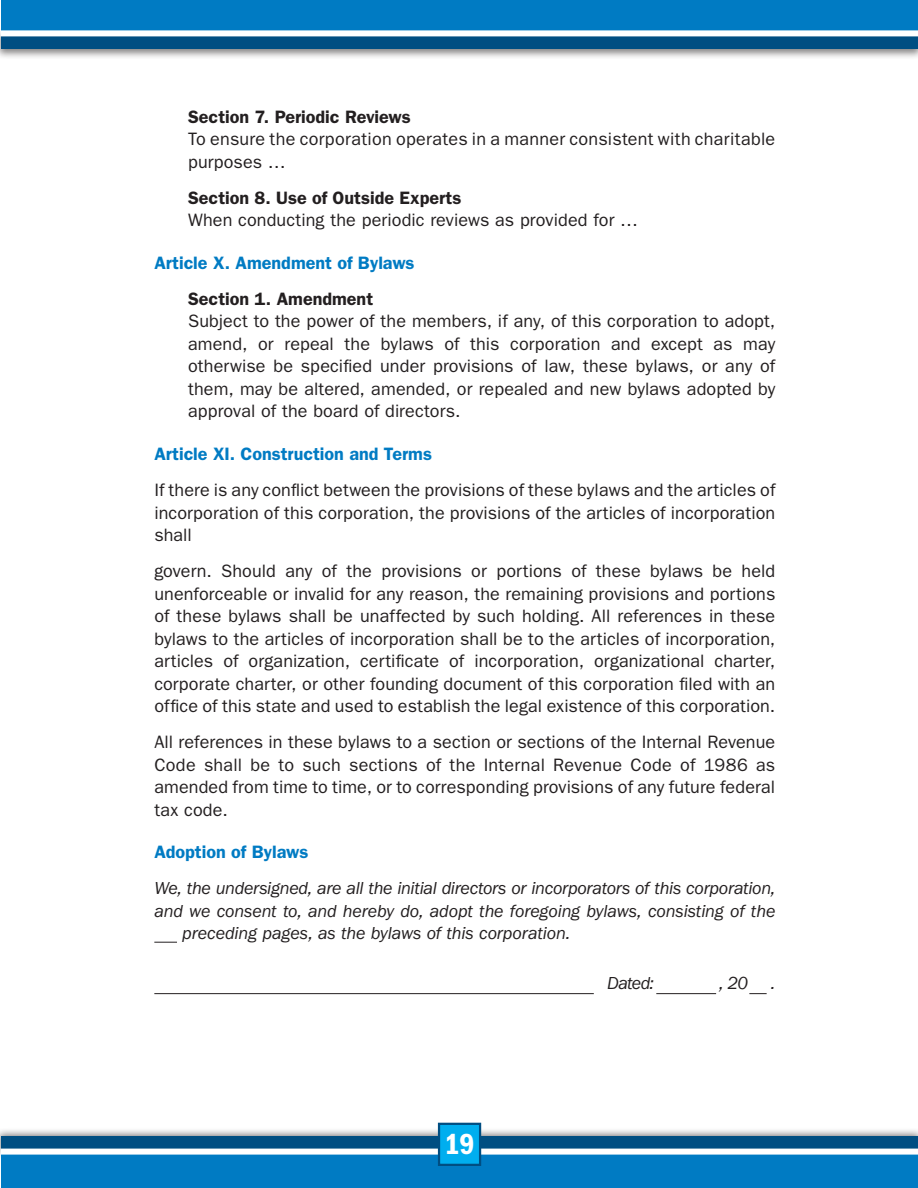
<style>
.page{position:relative;width:918px;height:1188px;background:#fff}
.page>*{position:absolute;margin:0;border:0;box-sizing:border-box;transform-origin:0 0}
.cm-BODY{font:30px "ITC Franklin Gothic Std Dm Cd";color:#fff}
.cm-BODY-2{font:18px/22.5px "ITC Franklin Gothic Std";letter-spacing:.01em;color:#231f20;text-align:justify}
.cm-BODY-3{font:italic 18px "ITC Franklin Gothic Std";letter-spacing:-.01em;color:#231f20}
.cm-BODY-4{font:600 18px "ITC Franklin Gothic Std";color:#007bc3}
.cm-BODY-5{font:600 18px "ITC Franklin Gothic Std";color:#231f20}
</style>
<div class="page">
<div style="left:0;top:27px;width:918px;height:33px;background:#231f20;opacity:.55"></div>
<div style="left:1px;top:30px;width:917px;height:18px;background:#004e82"></div>
<div style="left:1px;top:0;width:917px;height:33px;background:#007bc3"></div>
<div style="left:1px;top:30px;width:917px;height:6px;background:#fff"></div>
<div style="left:0;top:1128px;width:918px;height:32px;background:#231f20;opacity:.55"></div>
<div style="left:1px;top:1137px;width:917px;height:18px;background:#004e82"></div>
<div style="left:1px;top:1152px;width:917px;height:36px;background:#007bc3"></div>
<div style="left:1px;top:1149px;width:917px;height:6px;background:#fff"></div>
<div style="left:438px;top:1123px;width:43px;height:43px;background:#00aeef;border:2px solid #004e82"></div>
<svg style="left:154px;top:942px;width:23px;height:1px"></svg>
<hr style="left:656px;top:993px;width:60px;height:1px;background:#231f20">
<svg style="left:749px;top:993px;width:18px;height:1px"></svg>
<hr style="left:154px;top:993px;width:440px;height:1px;background:#231f20">
<p class="cm-BODY-5" style="left:188px;top:106px;width:224px">Section 7. Periodic Reviews</p>
<p class="cm-BODY-2" style="left:188px;top:128px;width:589px">To ensure the corporation operates in a manner consistent with charitable purposes …</p>
<p class="cm-BODY-5" style="left:188px;top:187px;width:275px">Section 8. Use of Outside Experts</p>
<p class="cm-BODY-2" style="left:188px;top:209px;width:452px">When conducting the periodic reviews as provided for …</p>
<p class="cm-BODY-4" style="left:154px;top:252px;width:262px">Article X. Amendment of Bylaws</p>
<p class="cm-BODY-5" style="left:188px;top:288px;width:187px">Section 1. Amendment</p>
<p class="cm-BODY-2" style="left:188px;top:310px;width:589px">Subject to the power of the members, if any, of this corporation to adopt, amend, or repeal the bylaws of this corporation and except as may otherwise be specified under provisions of law, these bylaws, or any of them, may be altered, amended, or repealed and new bylaws adopted by approval of the board of directors.</p>
<p class="cm-BODY-4" style="left:154px;top:443px;width:279px">Article XI. Construction and Terms</p>
<p class="cm-BODY-2" style="left:154px;top:479px;width:623px">If there is any conflict between the provisions of these bylaws and the articles of incorporation of this corporation, the provisions of the articles of incorporation shall</p>
<p class="cm-BODY-2" style="left:154px;top:560px;width:623px">govern. Should any of the provisions or portions of these bylaws be held unenforceable or invalid for any reason, the remaining provisions and portions of these bylaws shall be unaffected by such holding. All references in these bylaws to the articles of incorporation shall be to the articles of incorporation, articles of organization, certificate of incorporation, organizational charter, corporate charter, or other founding document of this corporation filed with an office of this state and used to establish the legal existence of this corporation.</p>
<p class="cm-BODY-2" style="left:154px;top:731px;width:623px">All references in these bylaws to a section or sections of the Internal Revenue Code shall be to such sections of the Internal Revenue Code of 1986 as amended from time to time, or to corresponding provisions of any future federal tax code.</p>
<p class="cm-BODY-4" style="left:154px;top:842px;width:156px">Adoption of Bylaws</p>
<p class="cm-BODY-3" style="left:154px;top:878px;width:623px">We, the undersigned, are all the initial directors or incorporators of this corporation,</p>
<p class="cm-BODY-3" style="left:154px;top:901px;width:623px">and we consent to, and hereby do, adopt the foregoing bylaws, consisting of the</p>
<p class="cm-BODY-3" style="left:182px;top:923px;width:389px">preceding pages, as the bylaws of this corporation.</p>
<p class="cm-BODY-3" style="left:607px;top:973px;width:48px">Dated:</p>
<p class="cm-BODY-3" style="left:719px;top:973px;width:30px">, 20</p>
<p class="cm-BODY-3" style="left:771px;top:973px;width:6px">.</p>
<p class="cm-BODY" style="left:445px;top:1127px;width:32px">19</p>
</div>
